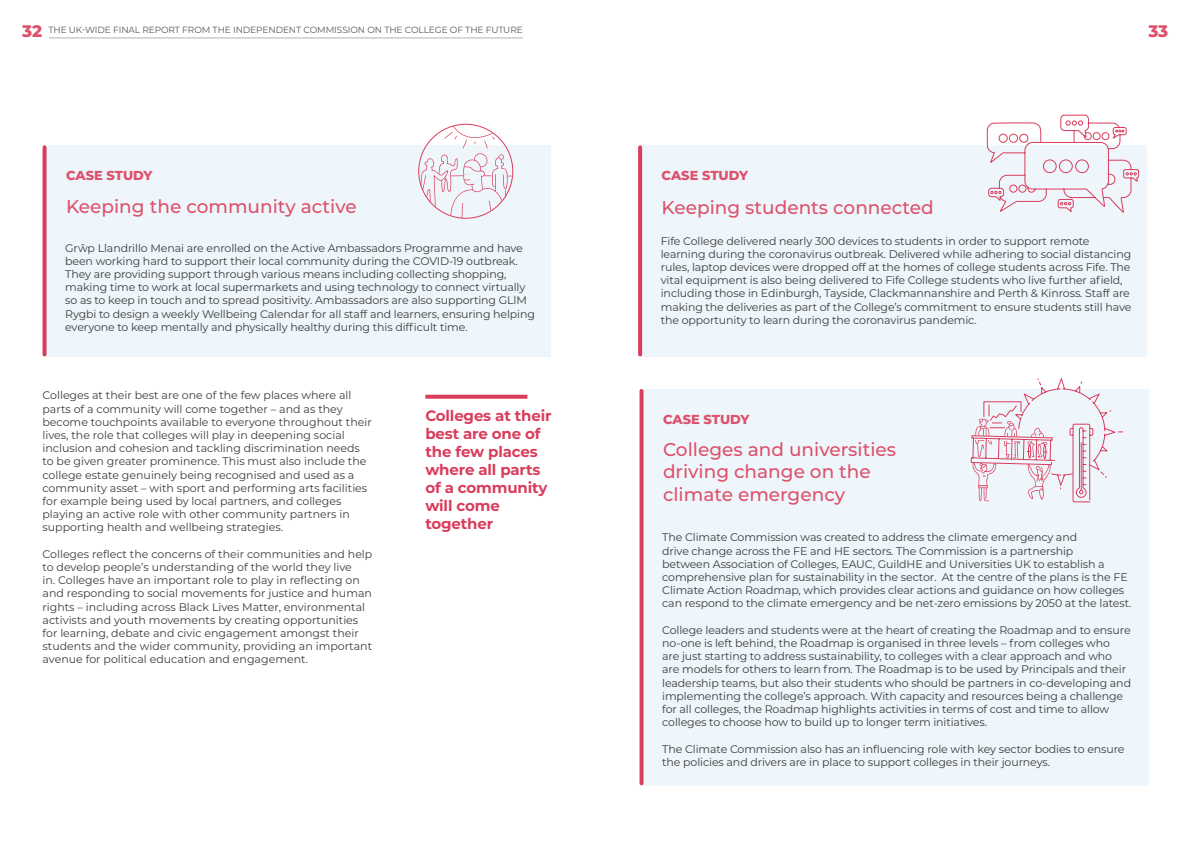
<style>
.page{position:relative;width:1191px;height:842px;background:#fff}
.page>*{position:absolute;margin:0;border:0;box-sizing:border-box;transform-origin:0 0}
.t1{font:500 18.5px/22.2px "Montserrat";color:#dd516c}
.t2{font:800 16.7px "Montserrat";color:#dd516c}
.t3{font:700 15px/18px "Montserrat";letter-spacing:-.01em;color:#d93d5c}
.t4{font:800 13px "Montserrat";letter-spacing:-.01em;color:#dd516c}
.t5{font:11px/13.2px "Montserrat";letter-spacing:-.01em;color:#3c3c3b}
.t6{font:9px "Montserrat";letter-spacing:-.01em;color:#575756}
.s1{font-weight:800;font-size:16.7px;color:#dd516c}
</style>
<div class="page">
<div style="left:45px;top:145px;width:506px;height:211px;background:#eef6fb"></div>
<svg style="left:43px;top:147px;width:4px;height:207px"></svg>
<div style="left:641px;top:389px;width:507px;height:396px;background:#eef6fb"></div>
<svg style="left:639px;top:391px;width:4px;height:392px;background:#de5772"></svg>
<div style="left:640px;top:145px;width:507px;height:211px;background:#eef6fb"></div>
<svg style="left:638px;top:147px;width:4px;height:207px"></svg>
<svg style="left:420px;top:126px;width:92px;height:92px"></svg>
<svg style="left:986px;top:114px;width:153px;height:99px"></svg>
<svg style="left:970px;top:378px;width:152px;height:125px"></svg>
<svg style="left:425px;top:395px;width:102px;height:4px"></svg>
<hr style="left:49px;top:38px;width:474px;height:1px;background:#b3b2b2">
<p class="t6" style="left:22px;top:24px;width:502px"><span class="s1">32</span> THE UK-WIDE FINAL REPORT FROM THE INDEPENDENT COMMISSION ON THE COLLEGE OF THE FUTURE</p>
<h2 class="t2" style="left:1148px;top:19px;width:21px">33</h2>
<p class="t4" style="left:66px;top:166px;width:88px">CASE STUDY</p>
<h1 class="t1" style="left:66px;top:194px;width:292px">Keeping the community active</h1>
<p class="t5" style="left:65px;top:241px;width:471px">Grŵp Llandrillo Menai are enrolled on the Active Ambassadors Programme and have been working hard to support their local community during the COVID-19 outbreak.<br>They are providing support through various means including collecting shopping, making time to work at local supermarkets and using technology to connect virtually so as to keep in touch and to spread positivity. Ambassadors are also supporting GLlM Rygbi to design a weekly Wellbeing Calendar for all staff and learners, ensuring helping everyone to keep mentally and physically healthy during this difficult time.</p>
<p class="t5" style="left:43px;top:388px;width:331px">Colleges at their best are one of the few places where all parts of a community will come together – and as they become touchpoints available to everyone throughout their lives, the role that colleges will play in deepening social inclusion and cohesion and tackling discrimination needs to be given greater prominence. This must also include the college estate genuinely being recognised and used as a community asset – with sport and performing arts facilities for example being used by local partners, and colleges playing an active role with other community partners in supporting health and wellbeing strategies.</p>
<p class="t5" style="left:43px;top:547px;width:331px">Colleges reflect the concerns of their communities and help to develop people’s understanding of the world they live<br>in. Colleges have an important role to play in reflecting on and responding to social movements for justice and human rights – including across Black Lives Matter, environmental activists and youth movements by creating opportunities for learning, debate and civic engagement amongst their students and the wider community, providing an important avenue for political education and engagement.</p>
<h3 class="t3" style="left:425px;top:406px;width:128px">Colleges at their best are one of the few places where all parts of a community will come together</h3>
<p class="t4" style="left:661px;top:166px;width:88px">CASE STUDY</p>
<h1 class="t1" style="left:661px;top:196px;width:274px">Keeping students connected</h1>
<p class="t5" style="left:661px;top:234px;width:472px">Fife College delivered nearly 300 devices to students in order to support remote learning during the coronavirus outbreak. Delivered while adhering to social distancing rules, laptop devices were dropped off at the homes of college students across Fife. The vital equipment is also being delivered to Fife College students who live further afield, including those in Edinburgh, Tayside, Clackmannanshire and Perth &amp; Kinross. Staff are making the deliveries as part of the College’s commitment to ensure students still have the opportunity to learn during the coronavirus pandemic.</p>
<p class="t4" style="left:663px;top:409px;width:88px">CASE STUDY</p>
<h1 class="t1" style="left:663px;top:438px;width:234px">Colleges and universities driving change on the climate emergency</h1>
<p class="t5" style="left:662px;top:530px;width:471px">The Climate Commission was created to address the climate emergency and<br>drive change across the FE and HE sectors. The Commission is a partnership<br>between Association of Colleges, EAUC, GuildHE and Universities UK to establish a comprehensive plan for sustainability in the sector. At the centre of the plans is the FE Climate Action Roadmap, which provides clear actions and guidance on how colleges can respond to the climate emergency and be net-zero emissions by 2050 at the latest.</p>
<p class="t5" style="left:662px;top:623px;width:470px">College leaders and students were at the heart of creating the Roadmap and to ensure no-one is left behind, the Roadmap is organised in three levels – from colleges who<br>are just starting to address sustainability, to colleges with a clear approach and who are models for others to learn from. The Roadmap is to be used by Principals and their leadership teams, but also their students who should be partners in co-developing and implementing the college’s approach. With capacity and resources being a challenge for all colleges, the Roadmap highlights activities in terms of cost and time to allow colleges to choose how to build up to longer term initiatives.</p>
<p class="t5" style="left:662px;top:742px;width:464px">The Climate Commission also has an influencing role with key sector bodies to ensure the policies and drivers are in place to support colleges in their journeys.</p>
</div>
